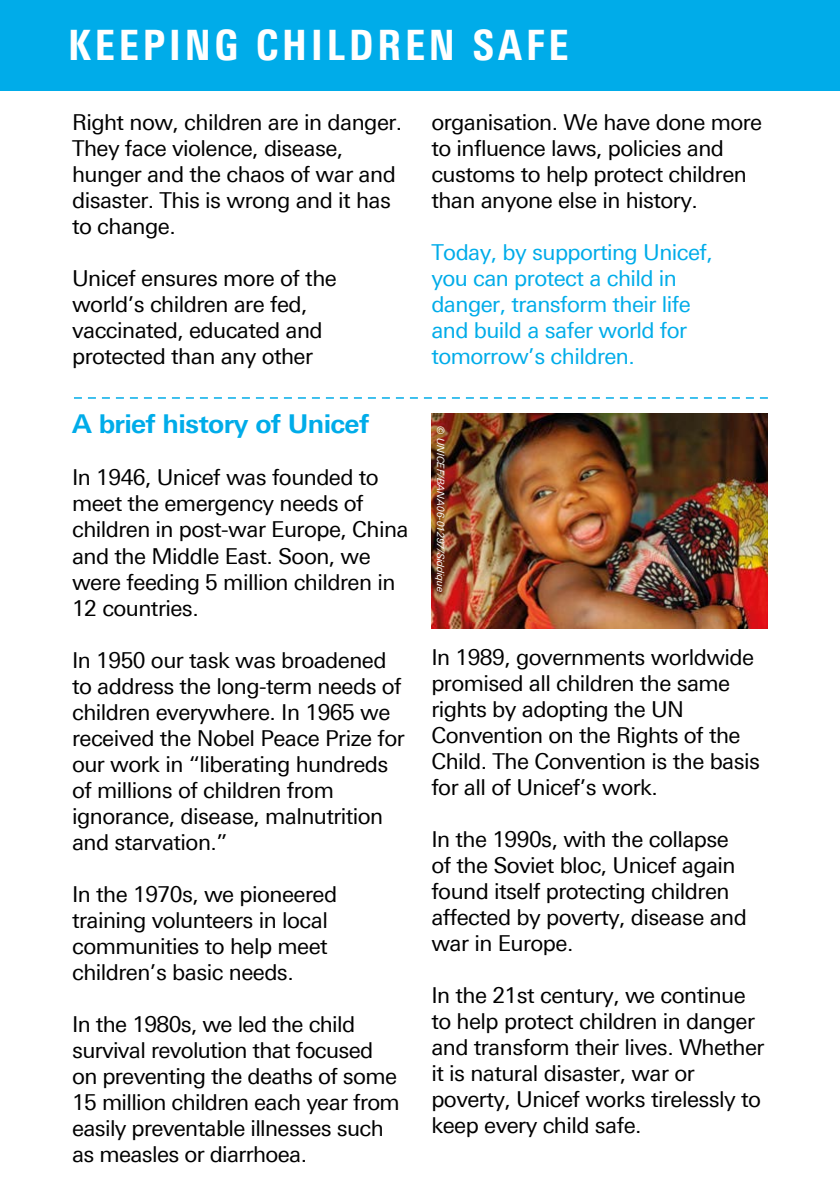
<style>
.page{position:relative;width:840px;height:1191px;background:#fff}
.page>*{position:absolute;margin:0;border:0;box-sizing:border-box;transform-origin:0 0}
.t1{font:800 condensed 42px "Univers Next Pro";letter-spacing:.1em;color:#fff;scale:.95 1}
.t2{font:700 26px "Univers Next Pro";letter-spacing:-.025em;color:#00ace9}
.t3{font:22px/26px "Univers Next Pro";letter-spacing:-.025em;color:#000}
.t4{font:22px/26px "Univers Next Pro";letter-spacing:-.025em;color:#00ace9}
.t5{font:italic 10px "Univers Next Pro";letter-spacing:-.01em;color:#fff}
</style>
<div class="page">
<div style="left:0;top:0;width:839px;height:91px;background:#00ace9"></div>
<svg style="left:74px;top:397px;width:693px;height:2px"></svg>
<img style="left:431px;top:414px;width:336px;height:214px">
<h1 class="t1" style="left:68px;top:20px;width:528px">KEEPING CHILDREN SAFE</h1>
<p class="t3" style="left:72px;top:109px;width:331px">Right now, children are in danger.<br>They face violence, disease, hunger and the chaos of war and disaster. This is wrong and it has to change.</p>
<p class="t3" style="left:72px;top:265px;width:266px">Unicef ensures more of the world’s children are fed, vaccinated, educated and protected than any other</p>
<p class="t2" style="left:72px;top:408px;width:298px">A brief history of Unicef</p>
<p class="t3" style="left:72px;top:465px;width:338px">In 1946, Unicef was founded to meet the emergency needs of children in post-war Europe, China and the Middle East. Soon, we were feeding 5 million children in<br>12 countries.</p>
<p class="t3" style="left:72px;top:647px;width:334px">In 1950 our task was broadened to address the long-term needs of children everywhere. In 1965 we received the Nobel Peace Prize for our work in “liberating hundreds of millions of children from ignorance, disease, malnutrition and starvation.”</p>
<p class="t3" style="left:72px;top:881px;width:266px">In the 1970s, we pioneered training volunteers in local communities to help meet children’s basic needs.</p>
<p class="t3" style="left:72px;top:1011px;width:329px">In the 1980s, we led the child survival revolution that focused on preventing the deaths of some<br>15 million children each year from easily preventable illnesses such as measles or diarrhoea.</p>
<p class="t3" style="left:431px;top:109px;width:332px">organisation. We have done more to influence laws, policies and customs to help protect children than anyone else in history.</p>
<p class="t4" style="left:431px;top:239px;width:283px">Today, by supporting Unicef, you can protect a child in danger, transform their life and build a safer world for tomorrow’s children.</p>
<p class="t5" style="left:446px;top:426px;width:167px;rotate:90deg">© UNICEF/BANA06-01297/Siddique</p>
<p class="t3" style="left:431px;top:644px;width:330px">In 1989, governments worldwide promised all children the same rights by adopting the UN<br>Convention on the Rights of the<br>Child. The Convention is the basis for all of Unicef’s work.</p>
<p class="t3" style="left:431px;top:826px;width:317px">In the 1990s, with the collapse of the Soviet bloc, Unicef again found itself protecting children affected by poverty, disease and war in Europe.</p>
<p class="t3" style="left:431px;top:982px;width:334px">In the 21st century, we continue to help protect children in danger and transform their lives. Whether it is natural disaster, war or poverty, Unicef works tirelessly to keep every child safe.</p>
</div>
